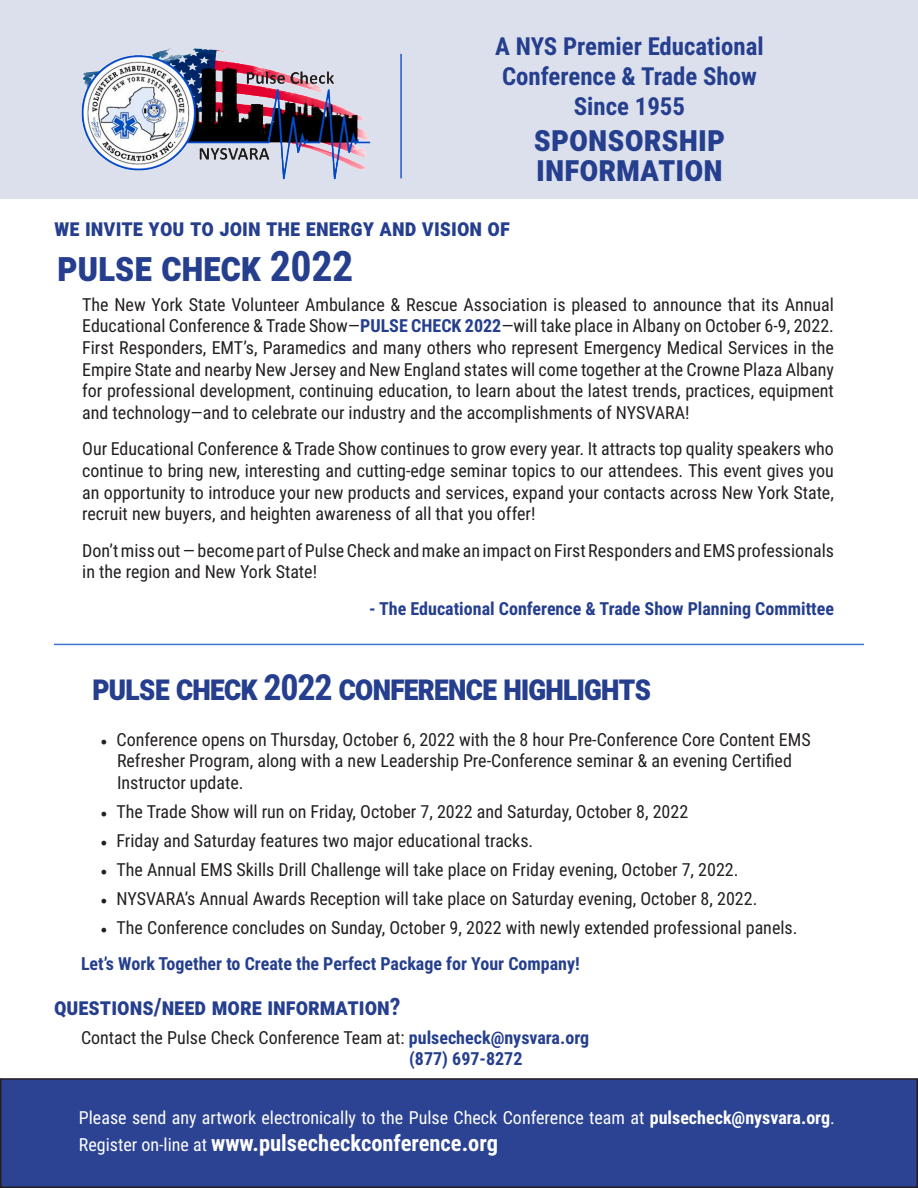
<style>
.page{position:relative;width:918px;height:1188px;background:#fff}
.page>*{position:absolute;margin:0;border:0;box-sizing:border-box;transform-origin:0 0}
.t1{font:700 42px "Roboto Condensed";letter-spacing:-.01em;color:#253f8e}
.t2{font:700 36.6px/30px "Roboto Condensed";color:#253f8e}
.t3{font:700 36px "Roboto Condensed";color:#253f8e}
.t4{font:700 24.9px/29.8px "Roboto Condensed";color:#253f8e;text-align:center}
.t5{font:700 24px "Roboto Condensed";color:#253f8e}
.t6{font:700 22.5px "Roboto Condensed";color:#fff}
.Bold{font:18px/21.6px "Roboto Condensed";color:#231f20;text-align:justify}
.Bold-2{font:700 18px "Roboto Condensed";color:#253f8e}
.t7{font:18px "Roboto Condensed";color:#fff}
.s1{font-weight:700;color:#253f8e}
.s2{font-family:"Minion Pro"}
.s3{font-weight:700}
.s4{font-weight:400;font-size:18px}
</style>
<div class="page">
<div style="left:0;top:0;width:918px;height:199px;background:#dce0ed"></div>
<hr style="left:400px;top:54px;width:2px;height:124px;background:#3e73d2">
<img style="left:81px;top:48px;width:290px;height:131px">
<div style="left:1px;top:1079px;width:916px;height:108px;background:#2b4392"></div>
<div style="left:0;top:1078px;width:918px;height:110px;border:2px solid #231f20"></div>
<hr style="left:54px;top:644px;width:810px;height:1px;background:#3e73d2">
<h3 class="t4" style="left:495px;top:31px;width:270px">A NYS Premier Educational<br>Conference &amp; Trade Show<br>Since 1955</h3>
<p class="t5" style="left:54px;top:210px;width:457px">We invite you to join the energy and vision of</p>
<p class="t1" style="left:57px;top:237px;width:298px">Pulse Check 2022</p>
<h2 class="t2" style="left:534px;top:122px;width:193px">Sponsorship information</h2>
<p class="Bold" style="left:82px;top:293px;width:753px">The New York State Volunteer Ambulance &amp; Rescue Association is pleased to announce that its Annual Educational Conference &amp; Trade Show—<span class="s1">PULSE CHECK 2022</span>—will take place in Albany on October 6-9, 2022.<br>First Responders, EMT’s, Paramedics and many others who represent Emergency Medical Services in the Empire State and nearby New Jersey and New England states will come together at the Crowne Plaza Albany for professional development, continuing education, to learn about the latest trends, practices, equipment and technology—and to celebrate our industry and the accomplishments of NYSVARA!</p>
<p class="Bold" style="left:82px;top:438px;width:753px">Our Educational Conference &amp; Trade Show continues to grow every year. It attracts top quality speakers who continue to bring new, interesting and cutting-edge seminar topics to our attendees. This event gives you an opportunity to introduce your new products and services, expand your contacts across New York State, recruit new buyers, and heighten awareness of all that you offer!</p>
<p class="Bold" style="left:82px;top:539px;width:753px">Don’t miss out — become part of Pulse Check and make an impact on First Responders and EMS professionals in the region and New York State!</p>
<p class="Bold-2" style="left:369px;top:596px;width:466px">- The Educational Conference &amp; Trade Show Planning Committee</p>
<p class="t3" style="left:92px;top:662px;width:280px">PULSE CHECK 2022 CONFEREN</p>
<p class="t3" style="left:466px;top:662px;width:53px">CE HIGH</p>
<p class="t3" style="left:563px;top:662px;width:90px">LIGHTS</p>
<p class="Bold" style="left:117px;top:728px;width:695px;text-align:left;text-indent:-16px"><span class="s2">•</span> Conference opens on Thursday, October 6, 2022 with the 8 hour Pre-Conference Core Content EMS<br>Refresher Program, along with a new Leadership Pre-Conference seminar &amp; an evening Certified<br>Instructor update.</p>
<p class="Bold" style="left:100px;top:800px;width:589px"><span class="s2">•</span> The Trade Show will run on Friday, October 7, 2022 and Saturday, October 8, 2022</p>
<p class="Bold" style="left:100px;top:829px;width:434px"><span class="s2">•</span> Friday and Saturday features two major educational tracks.</p>
<p class="Bold" style="left:100px;top:858px;width:640px"><span class="s2">•</span> The Annual EMS Skills Drill Challenge will take place on Friday evening, October 7, 2022.</p>
<p class="Bold" style="left:100px;top:887px;width:658px"><span class="s2">•</span> NYSVARA’s Annual Awards Reception will take place on Saturday evening, October 8, 2022.</p>
<p class="Bold" style="left:100px;top:916px;width:699px"><span class="s2">•</span> The Conference concludes on Sunday, October 9, 2022 with newly extended professional panels.</p>
<p class="Bold-2" style="left:81px;top:951px;width:500px">Let’s Work Together to Create the Perfect Package for Your Company!</p>
<p class="t5" style="left:54px;top:990px;width:58px">QUESTION</p>
<p class="t5" style="left:142px;top:990px;width:32px">S/NEED</p>
<p class="t5" style="left:212px;top:990px;width:14px">MORE</p>
<p class="t5" style="left:267px;top:990px;width:12px">INFORMATION</p>
<p class="t5" style="left:390px;top:990px;width:12px">?</p>
<p class="Bold" style="left:81px;top:1026px;width:510px">Contact the Pulse Check Conference Team at: <span class="s1">pulsecheck@nysvara.org</span></p>
<p class="Bold-2" style="left:409px;top:1046px;width:115px">(877) 697-8272</p>
<p class="t7" style="left:79px;top:1105px;width:757px">Please send any artwork electronically to the Pulse Check Conference team at <span class="s3">pulsecheck@nysvara.org</span>.</p>
<p class="t6" style="left:79px;top:1127px;width:421px"><span class="s4">Register on-line at</span> www.pulsecheckconference.org</p>
</div>
